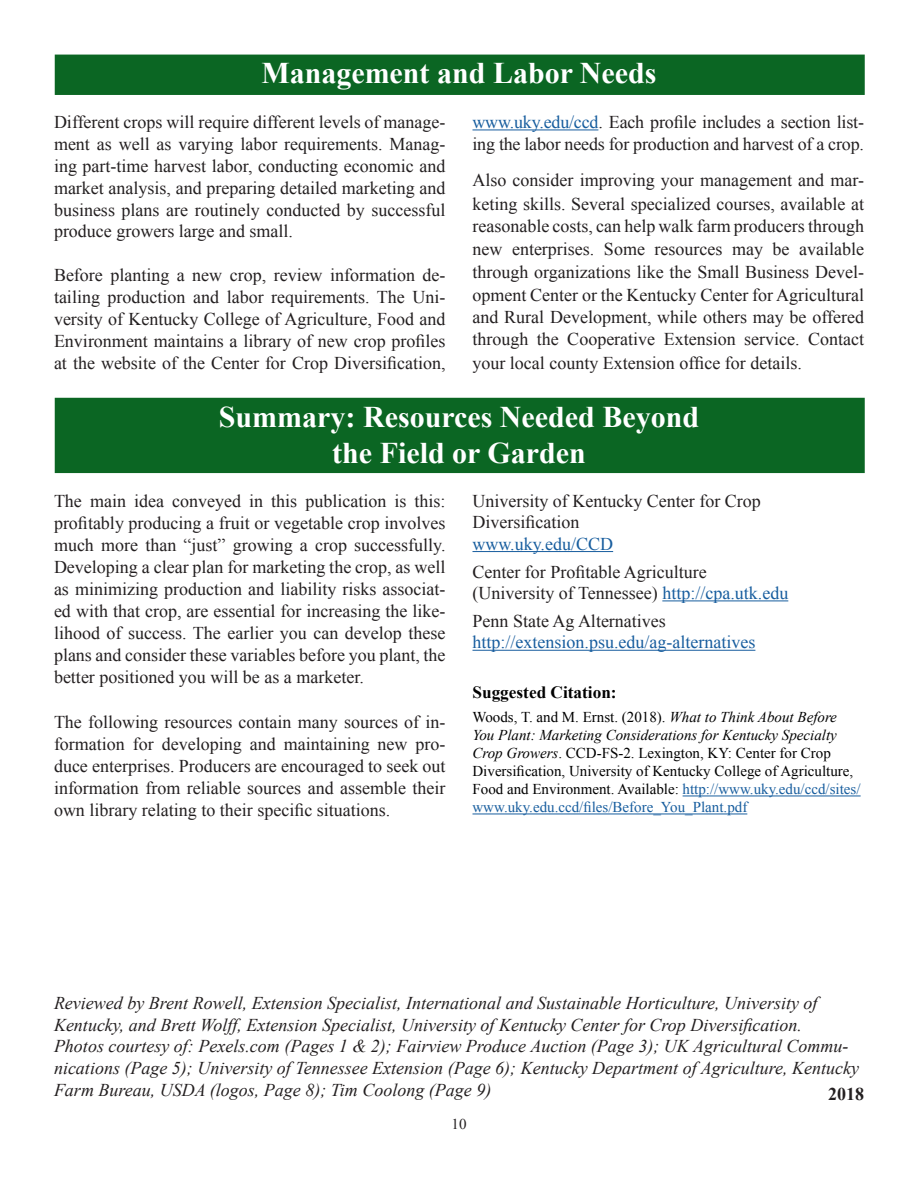
<style>
.page{position:relative;width:918px;height:1188px;background:#fff}
.page>*{position:absolute;margin:0;border:0;box-sizing:border-box;transform-origin:0 0}
.t1{font:700 30px "Times New Roman";color:#fff}
.t2{font:18px/22px "Times New Roman";color:#231f20;text-align:justify}
.t3{font:italic 18px/21.6px "Times New Roman";color:#231f20}
.t4{font:18px "Times New Roman";color:#175d9e}
.t5{font:700 18px "Times New Roman";color:#231f20}
.t6{font:700 17.25px "Times New Roman";color:#000}
.t7{font:15px/18px "Times New Roman";color:#000}
.t8{font:15px "Times New Roman";color:#231f20}
.s1{color:#175d9e}
.s2{font-style:italic}
</style>
<div class="page">
<div style="left:55px;top:398px;width:810px;height:75px;background:#0b6623"></div>
<hr style="left:472px;top:551px;width:141px;height:1px;background:#175d9e">
<hr style="left:662px;top:600px;width:126px;height:1px;background:#175d9e">
<hr style="left:472px;top:650px;width:283px;height:1px;background:#175d9e">
<div style="left:55px;top:55px;width:810px;height:40px;background:#0b6623"></div>
<hr style="left:472px;top:130px;width:126px;height:1px;background:#175d9e">
<hr style="left:683px;top:796px;width:178px;height:1px;background:#175d9e">
<hr style="left:472px;top:814px;width:275px;height:1px;background:#175d9e">
<p class="t1" style="left:261px;top:52px;width:397px">Management and Labor Needs</p>
<p class="t2" style="left:54px;top:111px;width:393px">Different crops will require different levels of manage&shy;ment as well as varying labor requirements. Manag&shy;ing part-time harvest labor, conducting economic and market analysis, and preparing detailed marketing and business plans are routinely conducted by successful produce growers large and small.</p>
<p class="t2" style="left:54px;top:264px;width:393px">Before planting a new crop, review information de&shy;tailing production and labor requirements. The Uni&shy;versity of Kentucky College of Agriculture, Food and Environment maintains a library of new crop profiles at the website of the Center for Crop Diversification,</p>
<p class="t2" style="left:472px;top:111px;width:393px"><span class="s1">www.uky.edu/ccd</span>. Each profile includes a section list&shy;ing the labor needs for production and harvest of a crop.</p>
<p class="t2" style="left:472px;top:168px;width:393px;line-height:23px">Also consider improving your management and mar&shy;keting skills. Several specialized courses, available at reasonable costs, can help walk farm producers through new enterprises. Some resources may be available through organizations like the Small Business Devel&shy;opment Center or the Kentucky Center for Agricultural and Rural Development, while others may be offered through the Cooperative Extension service. Contact your local county Extension office for details.</p>
<p class="t1" style="left:219px;top:396px;width:482px">Summary: Resources Needed Beyond</p>
<p class="t1" style="left:332px;top:432px;width:255px">the Field or Garden</p>
<p class="t2" style="left:54px;top:490px;width:393px">The main idea conveyed in this publication is this: profitably producing a fruit or vegetable crop involves much more than “just” growing a crop successfully.<br>Developing a clear plan for marketing the crop, as well as minimizing production and liability risks associat&shy;ed with that crop, are essential for increasing the like&shy;lihood of success. The earlier you can develop these plans and consider these variables before you plant, the better positioned you will be as a marketer.</p>
<p class="t2" style="left:54px;top:710px;width:393px">The following resources contain many sources of in&shy;formation for developing and maintaining new pro&shy;duce enterprises. Producers are encouraged to seek out information from reliable sources and assemble their own library relating to their specific situations.</p>
<p class="t2" style="left:472px;top:490px;width:290px">University of Kentucky Center for Crop</p>
<p class="t2" style="left:472px;top:511px;width:108px">Diversification</p>
<p class="t4" style="left:472px;top:531px;width:142px">www.uky.edu/CCD</p>
<p class="t2" style="left:472px;top:560px;width:236px">Center for Profitable Agriculture</p>
<p class="t2" style="left:472px;top:582px;width:317px">(University of Tennessee) <span class="s1">http://cpa.utk.edu</span></p>
<p class="t2" style="left:472px;top:610px;width:195px">Penn State Ag Alternatives</p>
<p class="t4" style="left:472px;top:630px;width:284px">http://extension.psu.edu/ag-alternatives</p>
<p class="t6" style="left:472px;top:680px;width:146px">Suggested Citation:</p>
<p class="t7" style="left:472px;top:708px;width:390px">Woods, T. and M. Ernst. (2018). <span class="s2">What to Think About Before You Plant: Marketing Considerations for Kentucky Specialty Crop Growers</span>. CCD-FS-2. Lexington, KY: Center for Crop Diversification, University of Kentucky College of Agriculture, Food and Environment. Available: <span class="s1">http://www.uky.edu/ccd/sites/ www.uky.edu.ccd/files/Before_You_Plant.pdf</span></p>
<p class="t3" style="left:54px;top:992px;width:765px">Reviewed by Brent Rowell, Extension Specialist, International and Sustainable Horticulture, University of</p>
<p class="t3" style="left:54px;top:1014px;width:749px">Kentucky, and Brett Wolff, Extension Specialist, University of Kentucky Center for Crop Diversification.</p>
<p class="t3" style="left:54px;top:1035px;width:807px">Photos courtesy of: Pexels.com (Pages 1 &amp; 2); Fairview Produce Auction (Page 3); UK Agricultural Commu&shy;nications (Page 5); University of Tennessee Extension (Page 6); Kentucky Department of Agriculture, Kentucky<br>Farm Bureau, USDA (logos, Page 8); Tim Coolong (Page 9)</p>
<p class="t5" style="left:828px;top:1081px;width:37px">2018</p>
<p class="t8" style="left:452px;top:1114px;width:16px">10</p>
</div>
